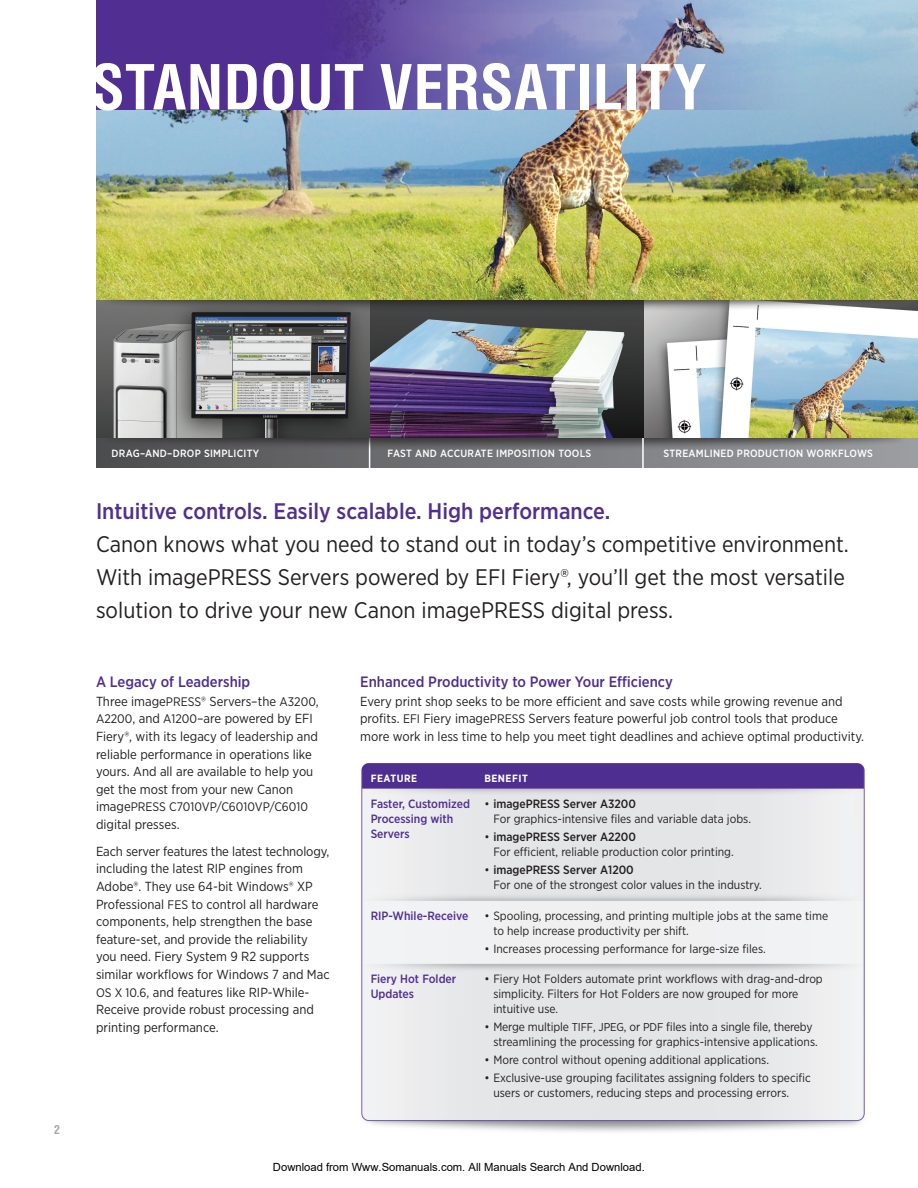
<style>
.page{position:relative;width:918px;height:1188px;background:#fff}
.page>*{position:absolute;margin:0;border:0;box-sizing:border-box;transform-origin:0 0}
.t1{font:700 condensed 60.6px "Helvetica";color:#fff}
.INTRO{font:22.5px/33px "Gotham Narrow";color:#231f20}
.SUBHEAD{font:500 15px "Gotham Narrow";color:#502e92}
.TEXT{font:13.2px/17.7px "Gotham Narrow";color:#231f20}
.TEXT-2{font:12.3px "Gotham Narrow";color:#231f20}
.TEXT-3{font:12px/15px "Gotham Narrow";color:#231f20}
.TEXT-4{font:500 12px/15px "Gotham Narrow";color:#502e92}
.t2{font:700 condensed 12px "Helvetica";color:#a8a9ad}
.t3{font:11.25px "Arial";color:#000}
.ALLCAPS_KO{font:500 10.5px "Gotham Narrow";letter-spacing:.025em;color:#fff}
.t4{font:700 10.5px "Gotham Narrow";letter-spacing:.05em;color:#fff}
.s1{font-weight:500;color:#502e92}
.s2{font-size:12.3px}
.s3{font-size:13.2px}
.s4{font-weight:500}
.s5{font-size:11.4px}
</style>
<div class="page">
<div style="left:97px;top:438px;width:821px;height:30px;background:linear-gradient(to right,#4e4e50,#9d9fa3)"></div>
<hr style="left:369px;top:301px;width:1px;height:168px;background:#fff">
<div style="left:101px;top:419px;width:807px;height:32px;background:#231f20;opacity:.75"></div>
<img style="left:96px;top:300px;width:822px;height:138px">
<img style="left:361px;top:763px;width:504px;height:369px">
<hr style="left:697px;top:436px;width:221px;height:2px;background:#fff">
<hr style="left:642px;top:301px;width:2px;height:168px;background:#fff">
<div style="left:101px;top:281px;width:808px;height:32px;background:#231f20;opacity:.75"></div>
<img style="left:96px;top:0;width:822px;height:300px">
<svg style="left:96px;top:0;width:736px;height:110px;background:#7168ac"></svg>
<p class="t1" style="left:91px;top:51px;width:617px">STANDOUT VERSATILITY</p>
<p class="t2" style="left:54px;top:1122px;width:7px">2</p>
<p class="ALLCAPS_KO" style="left:112px;top:447px;width:149px">DRAG–AND–DROP SIMPLICITY</p>
<p class="ALLCAPS_KO" style="left:388px;top:447px;width:205px">FAST AND ACCURATE IMPOSITION TOOLS</p>
<p class="ALLCAPS_KO" style="left:664px;top:447px;width:211px">STREAMLINED PRODUCTION WORKFLOWS</p>
<p class="INTRO" style="left:96px;top:494px;width:754px"><span class="s1">Intuitive controls. Easily scalable. High performance.<br></span>Canon knows what you need to stand out in today’s competitive environment.<br>With imagePRESS Servers powered by EFI Fiery®, you’ll get the most versatile solution to drive your new Canon imagePRESS digital press.</p>
<p class="SUBHEAD" style="left:96px;top:672px;width:156px">A Legacy of Leadership</p>
<p class="TEXT" style="left:96px;top:692px;width:224px">Three image<span class="s2">PRESS</span>® Servers–the <span class="s2">A3200</span>, <span class="s2">A2200</span>, and <span class="s2">A1200</span>–are powered by EFI Fiery®, with its legacy of leadership and reliable performance in operations like yours. And all are available to help you get the most from your new Canon</p>
<p class="TEXT-2" style="left:96px;top:800px;width:213px"><span class="s3">image</span>PRESS C7010VP/C6010VP/C6010</p>
<p class="TEXT" style="left:96px;top:815px;width:85px">digital presses.</p>
<p class="TEXT" style="left:96px;top:842px;width:235px">Each server features the latest technology, including the latest RIP engines from Adobe®. They use 64-bit Windows® XP Professional <span class="s2">FES</span> to control all hardware components, help strengthen the base feature-set, and provide the reliability you need. Fiery System 9 R2 supports similar workflows for Windows 7 and Mac <span class="s2">OS X 10.6</span>, and features like RIP-While-Receive provide robust processing and printing performance.</p>
<p class="SUBHEAD" style="left:360px;top:672px;width:314px">Enhanced Productivity to Power Your Efficiency</p>
<p class="TEXT" style="left:360px;top:692px;width:506px">Every print shop seeks to be more efficient and save costs while growing revenue and profits. <span class="s2">EFI</span> Fiery image<span class="s2">PRESS</span> Servers feature powerful job control tools that produce more work in less time to help you meet tight deadlines and achieve optimal productivity.</p>
<p class="t4" style="left:371px;top:771px;width:48px">FEATURE</p>
<p class="t4" style="left:484px;top:771px;width:45px">BENEFIT</p>
<p class="TEXT-4" style="left:371px;top:796px;width:101px">Faster, Customized<br>Processing with<br>Servers</p>
<p class="TEXT-3" style="left:493px;top:796px;width:259px;text-indent:-9px">• <span class="s4">imagePRESS Server A3200<br></span>For graphics-intensive files and variable data jobs.</p>
<p class="TEXT-3" style="left:493px;top:829px;width:242px;text-indent:-9px">• <span class="s4">imagePRESS Server A2200<br></span>For efficient, reliable production color printing.</p>
<p class="TEXT-3" style="left:493px;top:862px;width:270px;text-indent:-9px">• <span class="s4">imagePRESS Server A1200<br></span>For one of the strongest color values in the industry.</p>
<p class="TEXT-4" style="left:371px;top:908px;width:99px">RIP-While-Receive</p>
<p class="TEXT-3" style="left:493px;top:908px;width:336px;text-indent:-9px">• Spooling, processing, and printing multiple jobs at the same time to help increase productivity per shift.</p>
<p class="TEXT-3" style="left:484px;top:941px;width:283px">• Increases processing performance for large-size files.</p>
<p class="TEXT-4" style="left:371px;top:971px;width:87px">Fiery Hot Folder<br>Updates</p>
<p class="TEXT-3" style="left:493px;top:971px;width:331px;text-indent:-9px">• Fiery Hot Folders automate print workflows with drag-and-drop simplicity. Filters for Hot Folders are now grouped for more intuitive use.</p>
<p class="TEXT-3" style="left:493px;top:1019px;width:326px;text-indent:-9px">• Merge multiple <span class="s5">TIFF</span>, <span class="s5">JPEG</span>, or <span class="s5">PDF</span> files into a single file, thereby streamlining the processing for graphics-intensive applications.</p>
<p class="TEXT-3" style="left:484px;top:1052px;width:286px">• More control without opening additional applications.</p>
<p class="TEXT-3" style="left:493px;top:1070px;width:319px;text-indent:-9px">• Exclusive-use grouping facilitates assigning folders to specific users or customers, reducing steps and processing errors.</p>
<p class="t3" style="left:273px;top:1160px;width:373px">Download from Www.Somanuals.com. All Manuals Search And Download.</p>
</div>
